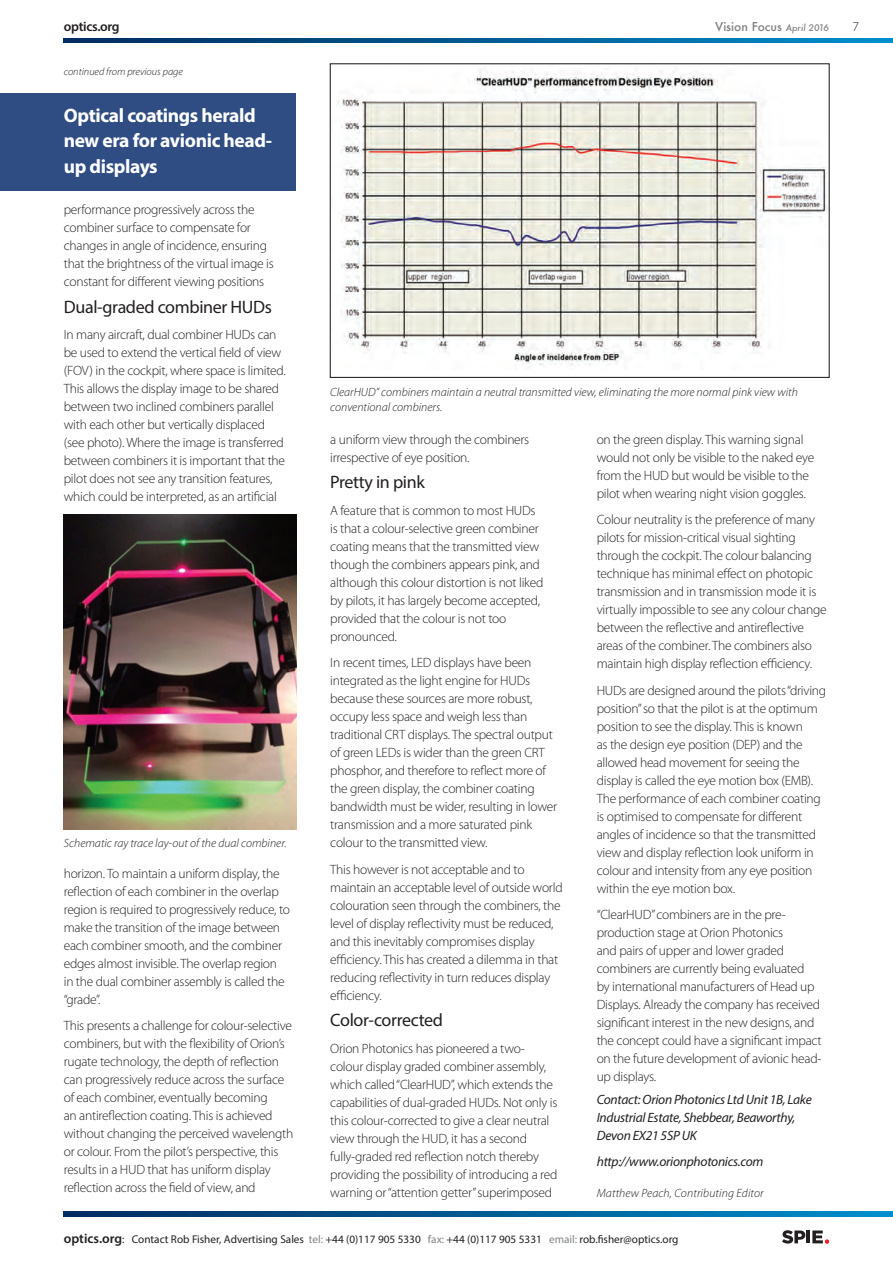
<style>
.page{position:relative;width:893px;height:1263px;background:#fff}
.page>*{position:absolute;margin:0;border:0;box-sizing:border-box;transform-origin:0 0}
.t1{font:700 19.5px/25.5px "Myriad Pro";letter-spacing:-.02em;color:#fff}
.t2{font:18px "Myriad Pro";letter-spacing:-.02em;color:#231f20}
.t3{font:300 13.5px/18px "Myriad Pro";letter-spacing:-.02em;color:#231f20}
.t4{font:italic 13.5px/18px "Myriad Pro";letter-spacing:-.02em;color:#231f20}
.t5{font:600 13.5px "Myriad Pro";letter-spacing:-.02em;color:#231f20}
.t6{font:italic 300 12px/15px "Myriad Pro";color:#231f20}
.t7{font:500 12px "Futura";color:#808285}
.t8{font:11.25px "Myriad Pro";color:#231f20}
.t9{font:italic 300 10.5px "Myriad Pro";color:#231f20}
.s1{font-style:italic;font-size:9px}
.s2{font-weight:600;font-size:13.5px}
.s3{color:#808285}
</style>
<div class="page">
<svg style="left:64px;top:1212px;width:829px;height:4px;background:#005c93"></svg>
<svg style="left:64px;top:38px;width:829px;height:5px;background:#005c93"></svg>
<svg style="left:782px;top:1230px;width:47px;height:14px"></svg>
<div style="left:0;top:94px;width:295px;height:97px;background:#2f4d83"></div>
<img style="left:338px;top:70px;width:489px;height:298px">
<div style="left:330px;top:63px;width:500px;height:315px;border:1px solid #231f20"></div>
<img style="left:64px;top:514px;width:232px;height:315px">
<p class="t5" style="left:64px;top:18px;width:57px">optics.org</p>
<p class="t7" style="left:715px;top:18px;width:116px">Vision Focus <span class="s1">April 2016</span></p>
<p class="t3" style="left:852px;top:18px;width:8px">7</p>
<p class="t9" style="left:64px;top:65px;width:121px">continued from previous page</p>
<p class="t1" style="left:64px;top:102px;width:210px">Optical coatings herald new era for avionic head&shy;up displays</p>
<p class="t3" style="left:64px;top:201px;width:211px">performance progressively across the combiner surface to compensate for changes in angle of incidence, ensuring that the brightness of the virtual image is constant for different viewing positions</p>
<p class="t2" style="left:64px;top:296px;width:210px">Dual-graded combiner HUDs</p>
<p class="t3" style="left:64px;top:326px;width:223px">In many aircraft, dual combiner HUDs can be used to extend the vertical field of view (FOV) in the cockpit, where space is limited.<br>This allows the display image to be shared between two inclined combiners parallel with each other but vertically displaced (see photo). Where the image is transferred between combiners it is important that the pilot does not see any transition features, which could be interpreted, as an artificial</p>
<p class="t6" style="left:64px;top:835px;width:224px">Schematic ray trace lay-out of the dual combiner.</p>
<p class="t3" style="left:64px;top:864px;width:228px">horizon. To maintain a uniform display, the reflection of each combiner in the overlap region is required to progressively reduce, to make the transition of the image between each combiner smooth, and the combiner edges almost invisible. The overlap region in the dual combiner assembly is called the “grade”.</p>
<p class="t3" style="left:64px;top:1016px;width:231px">This presents a challenge for colour-selective combiners, but with the flexibility of Orion’s rugate technology, the depth of reflection can progressively reduce across the surface of each combiner, eventually becoming<br>an antireflection coating. This is achieved without changing the perceived wavelength or colour. From the pilot’s perspective, this results in a HUD that has uniform display reflection across the field of view, and</p>
<p class="t6" style="left:330px;top:384px;width:469px">ClearHUD” combiners maintain a neutral transmitted view, eliminating the more normal pink view with conventional combiners.</p>
<p class="t3" style="left:330px;top:430px;width:201px">a uniform view through the combiners irrespective of eye position.</p>
<p class="t2" style="left:330px;top:471px;width:96px">Pretty in pink</p>
<p class="t3" style="left:330px;top:501px;width:215px">A feature that is common to most HUDs is that a colour-selective green combiner coating means that the transmitted view though the combiners appears pink, and although this colour distortion is not liked by pilots, it has largely become accepted, provided that the colour is not too pronounced.</p>
<p class="t3" style="left:330px;top:654px;width:228px">In recent times, LED displays have been integrated as the light engine for HUDs because these sources are more robust, occupy less space and weigh less than traditional CRT displays. The spectral output of green LEDs is wider than the green CRT phosphor, and therefore to reflect more of the green display, the combiner coating bandwidth must be wider, resulting in lower transmission and a more saturated pink colour to the transmitted view.</p>
<p class="t3" style="left:330px;top:860px;width:234px">This however is not acceptable and to maintain an acceptable level of outside world colouration seen through the combiners, the level of display reflectivity must be reduced, and this inevitably compromises display efficiency. This has created a dilemma in that reducing reflectivity in turn reduces display efficiency.</p>
<p class="t2" style="left:330px;top:1009px;width:114px">Color-corrected</p>
<p class="t3" style="left:330px;top:1039px;width:229px">Orion Photonics has pioneered a two&shy;colour display graded combiner assembly, which called “ClearHUD”, which extends the capabilities of dual-graded HUDs. Not only is this colour-corrected to give a clear neutral view through the HUD, it has a second fully-graded red reflection notch thereby providing the possibility of introducing a red warning or “attention getter” superimposed</p>
<p class="t3" style="left:597px;top:430px;width:219px">on the green display. This warning signal would not only be visible to the naked eye from the HUD but would be visible to the pilot when wearing night vision goggles.</p>
<p class="t3" style="left:597px;top:511px;width:231px">Colour neutrality is the preference of many pilots for mission-critical visual sighting through the cockpit. The colour balancing technique has minimal effect on photopic transmission and in transmission mode it is virtually impossible to see any colour change between the reflective and antireflective areas of the combiner. The combiners also maintain high display reflection efficiency.</p>
<p class="t3" style="left:597px;top:681px;width:231px">HUDs are designed around the pilots “driving position” so that the pilot is at the optimum position to see the display. This is known<br>as the design eye position (DEP) and the allowed head movement for seeing the display is called the eye motion box (EMB).<br>The performance of each combiner coating is optimised to compensate for different angles of incidence so that the transmitted view and display reflection look uniform in colour and intensity from any eye position within the eye motion box.</p>
<p class="t3" style="left:597px;top:906px;width:226px">“ClearHUD” combiners are in the pre&shy;production stage at Orion Photonics<br>and pairs of upper and lower graded combiners are currently being evaluated<br>by international manufacturers of Head up Displays. Already the company has received significant interest in the new designs, and the concept could have a significant impact on the future development of avionic head&shy;up displays.</p>
<p class="t4" style="left:597px;top:1090px;width:217px">Contact: Orion Photonics Ltd Unit 1B, Lake<br>Industrial Estate, Shebbear, Beaworthy,<br>Devon EX21 5SP UK</p>
<p class="t4" style="left:597px;top:1152px;width:168px">http://www.orionphotonics.com</p>
<p class="t6" style="left:597px;top:1185px;width:169px">Matthew Peach, Contributing Editor</p>
<p class="t8" style="left:64px;top:1232px;width:616px"><span class="s2">optics.org</span>: Contact Rob Fisher, Advertising Sales <span class="s3">tel:</span> +44 (0)117 905 5330 <span class="s3">fax:</span> +44 (0)117 905 5331 <span class="s3">email:</span> rob.fisher@optics.org</p>
</div>
